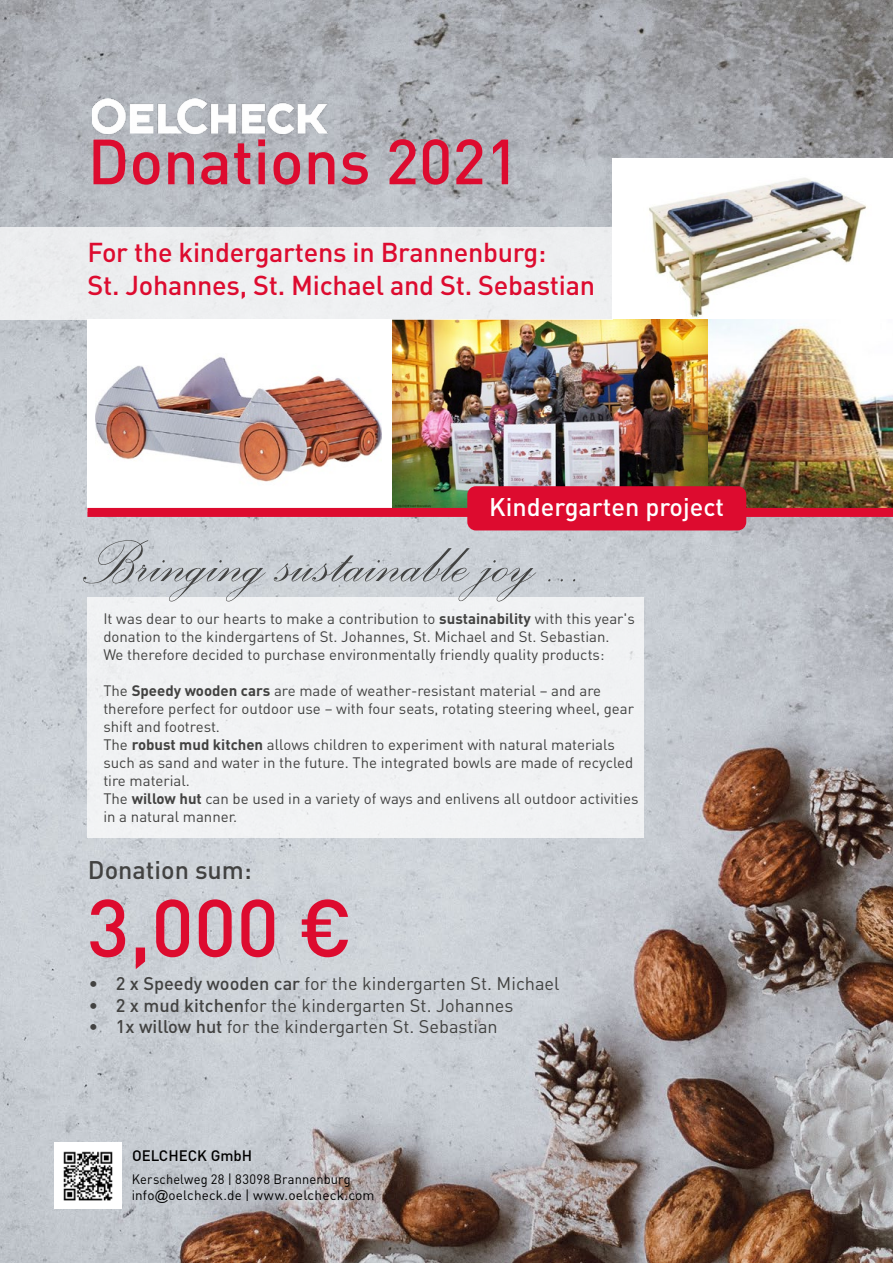
<style>
.page{position:relative;width:893px;height:1263px;background:#fff}
.page>*{position:absolute;margin:0;border:0;box-sizing:border-box;transform-origin:0 0}
.t1{font:500 79.95px "DIN Pro";color:#dd0b2f}
.t2{font:77.1px "Palace Script";color:#424241}
.t3{font:500 62.7px "DIN Pro";color:#dd0b2f}
.t4{font:500 27px/32.4px "DIN Pro";letter-spacing:-.01em;color:#dd0b2f}
.t5{font:500 25.2px "DIN Pro";color:#fff}
.t6{font:500 25.2px "DIN Pro";color:#424241}
.t7{font:18.15px "DIN Pro";color:#424241}
.t8{font:15px/18px "DIN Pro";color:#424241}
.t9{font:500 15px "DIN Pro";color:#000}
.t10{font:13.5px/16.2px "DIN Pro";letter-spacing:.01em;color:#000;scale:.95 1}
.s1{font-weight:700}
.s2{font-weight:500}
.s3{font-family:"Arial"}
</style>
<div class="page">
<img style="left:0;top:0;width:893px;height:1263px">
<div style="left:87px;top:597px;width:557px;height:241px;background:#f1f2f4"></div>
<img style="left:707px;top:319px;width:186px;height:189px">
<div style="left:612px;top:158px;width:281px;height:161px;background:#fff"></div>
<img style="left:649px;top:178px;width:217px;height:140px">
<div style="left:87px;top:319px;width:306px;height:193px;background:#fff"></div>
<img style="left:96px;top:357px;width:286px;height:151px">
<img style="left:92px;top:99px;width:235px;height:35px">
<img style="left:392px;top:319px;width:315px;height:189px">
<div style="left:0;top:227px;width:612px;height:92px;background:#edeff0"></div>
<div style="left:87px;top:508px;width:806px;height:9px;background:#dd0b2f"></div>
<div style="left:467px;top:486px;width:279px;height:44px;background:#dd0b2f;border-radius:9px"></div>
<div style="left:54px;top:1142px;width:68px;height:67px;background:#fff"></div>
<img style="left:64px;top:1151px;width:48px;height:49px">
<h3 class="t3" style="left:88px;top:119px;width:433px">Donations 2021</h3>
<h3 class="t4" style="left:87px;top:235px;width:509px">For the kindergartens in Brannenburg:<br>St. Johannes, St. Michael and St. Sebastian</h3>
<h3 class="t5" style="left:489px;top:490px;width:236px">Kindergarten project</h3>
<h2 class="t2" style="left:80px;top:512px;width:506px">Bringing sustainable joy ...</h2>
<p class="t8" style="left:103px;top:609px;width:533px">It was dear to our hearts to make a contribution to <span class="s1">sustainability</span> with this year's donation to the kindergartens of St. Johannes, St. Michael and St. Sebastian.<br>We therefore decided to purchase environmentally friendly quality products:</p>
<p class="t8" style="left:103px;top:681px;width:537px">The <span class="s1">Speedy wooden cars</span> are made of weather-resistant material – and are therefore perfect for outdoor use – with four seats, rotating steering wheel, gear shift and footrest.<br>The <span class="s1">robust mud kitchen</span> allows children to experiment with natural materials such as sand and water in the future. The integrated bowls are made of recycled tire material.<br>The <span class="s1">willow hut</span> can be used in a variety of ways and enlivens all outdoor activities in a natural manner.</p>
<h3 class="t6" style="left:88px;top:853px;width:165px">Donation sum:</h3>
<h1 class="t1" style="left:87px;top:873px;width:267px">3,000 €</h1>
<p class="t7" style="left:89px;top:971px;width:472px"><span class="s2">• 2 x Speedy wooden car</span> for the kindergarten St. Michael</p>
<p class="t7" style="left:89px;top:993px;width:426px"><span class="s2">• 2 x mud kitchen</span>for the kindergarten St. Johannes</p>
<p class="t7" style="left:89px;top:1014px;width:410px"><span class="s2">• 1x willow hut</span> for the kindergarten St. Sebastian</p>
<p class="t9" style="left:132px;top:1145px;width:122px">OELCHECK GmbH</p>
<p class="t10" style="left:132px;top:1170px;width:257px">Kerschelweg 28 | 83098 Brannenburg info<span class="s3">@</span>oelcheck.de | www.oelcheck.com</p>
</div>
